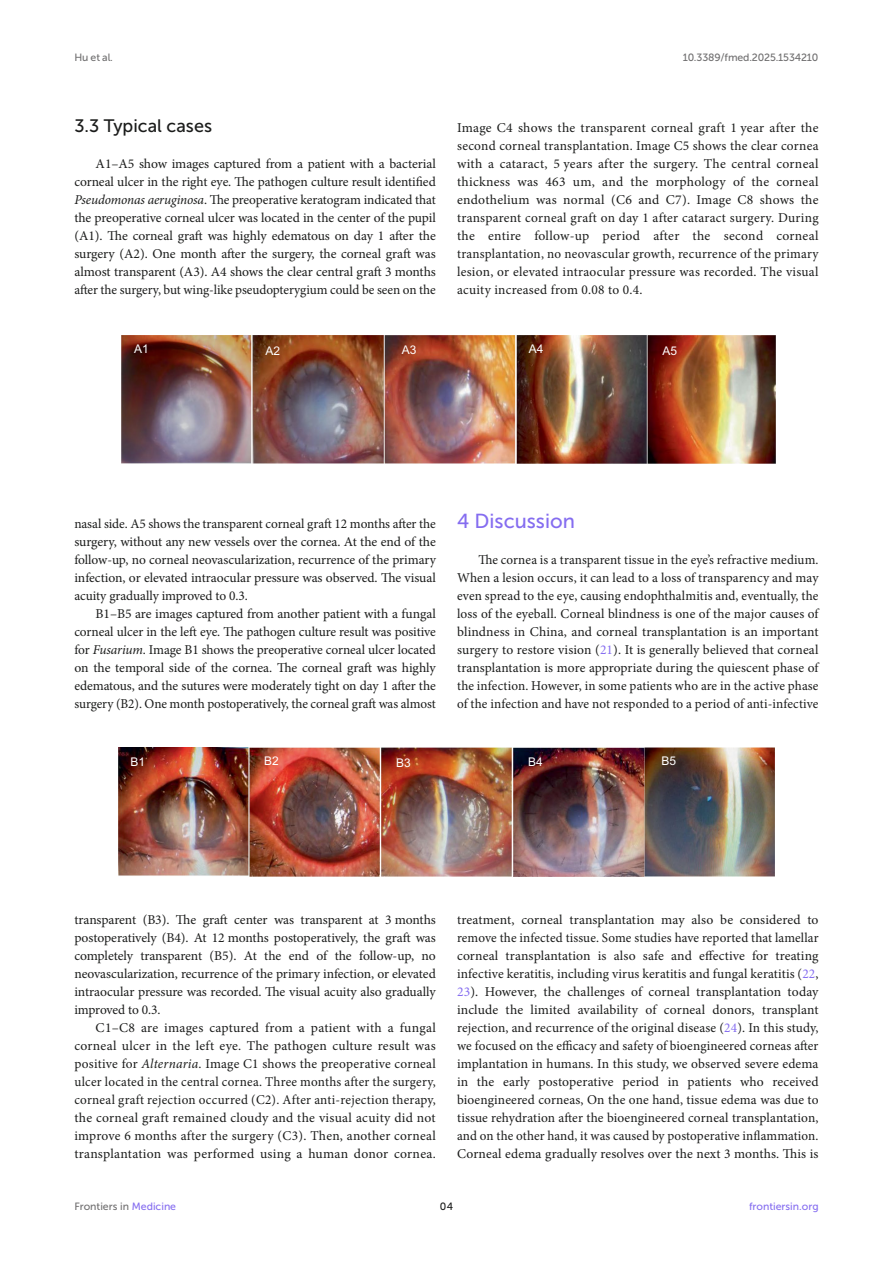
<style>
.page{position:relative;width:893px;height:1263px;background:#fff}
.page>*{position:absolute;margin:0;border:0;box-sizing:border-box;transform-origin:0 0}
.HEAD_1{font:20.25px "Museo Sans 500";color:#856df0}
.HEAD_2{font:18px "Museo Sans 500";color:#1b1c1b}
.TEXT_FLUSH{font:13.5px/18px "Minion Pro";color:#1b1c1b;text-align:justify}
.TEXT{font:13.5px/18px "Minion Pro";letter-spacing:.01em;color:#1b1c1b;text-align:justify}
.t1{font:12px "Arial";color:#fff}
.t2{font:10.5px "Museo Sans 500";letter-spacing:-.015em;color:#706f70}
.t3{font:10.5px "Museo Sans 500";color:#856df0}
.t4{font:10.5px "Museo Sans 500";color:#1b1c1b}
.s1{font-style:italic}
.s2{color:#856df0}
</style>
<div class="page">
<img style="left:119px;top:748px;width:655px;height:128px">
<img style="left:122px;top:335px;width:653px;height:128px">
<p class="t2" style="left:74px;top:51px;width:40px">Hu et al.</p>
<p class="t2" style="left:683px;top:51px;width:137px">10.3389/fmed.2025.1534210</p>
<p class="HEAD_2" style="left:74px;top:116px;width:139px">3.3 Typical cases</p>
<p class="TEXT_FLUSH" style="left:74px;top:155px;width:363px;text-indent:21px">A1–A5 show images captured from a patient with a bacterial corneal ulcer in the right eye. The pathogen culture result identified <span class="s1">Pseudomonas aeruginosa</span>. The preoperative keratogram indicated that the preoperative corneal ulcer was located in the center of the pupil (A1). The corneal graft was highly edematous on day 1 after the surgery (A2). One month after the surgery, the corneal graft was almost transparent (A3). A4 shows the clear central graft 3 months after the surgery, but wing-like pseudopterygium could be seen on the</p>
<p class="TEXT_FLUSH" style="left:457px;top:119px;width:363px">Image C4 shows the transparent corneal graft 1 year after the second corneal transplantation. Image C5 shows the clear cornea with a cataract, 5 years after the surgery. The central corneal thickness was 463 um, and the morphology of the corneal endothelium was normal (C6 and C7). Image C8 shows the transparent corneal graft on day 1 after cataract surgery. During the entire follow-up period after the second corneal transplantation, no neovascular growth, recurrence of the primary lesion, or elevated intraocular pressure was recorded. The visual acuity increased from 0.08 to 0.4.</p>
<p class="t1" style="left:134px;top:341px;width:16px">A1</p>
<p class="t1" style="left:266px;top:343px;width:16px">A2</p>
<p class="t1" style="left:402px;top:342px;width:16px">A3</p>
<p class="t1" style="left:529px;top:341px;width:16px">A4</p>
<p class="t1" style="left:662px;top:343px;width:16px">A5</p>
<p class="TEXT_FLUSH" style="left:74px;top:515px;width:363px">nasal side. A5 shows the transparent corneal graft 12 months after the surgery, without any new vessels over the cornea. At the end of the follow-up, no corneal neovascularization, recurrence of the primary infection, or elevated intraocular pressure was observed. The visual acuity gradually improved to 0.3.</p>
<p class="TEXT_FLUSH" style="left:74px;top:605px;width:363px;text-indent:21px">B1–B5 are images captured from another patient with a fungal corneal ulcer in the left eye. The pathogen culture result was positive for <span class="s1">Fusarium</span>. Image B1 shows the preoperative corneal ulcer located on the temporal side of the cornea. The corneal graft was highly edematous, and the sutures were moderately tight on day 1 after the surgery (B2). One month postoperatively, the corneal graft was almost</p>
<p class="HEAD_1" style="left:457px;top:510px;width:119px">4 Discussion</p>
<p class="TEXT" style="left:457px;top:551px;width:363px;text-indent:21px">The cornea is a transparent tissue in the eye’s refractive medium.<br>When a lesion occurs, it can lead to a loss of transparency and may even spread to the eye, causing endophthalmitis and, eventually, the loss of the eyeball. Corneal blindness is one of the major causes of blindness in China, and corneal transplantation is an important surgery to restore vision (<span class="s2">21</span>). It is generally believed that corneal transplantation is more appropriate during the quiescent phase of the infection. However, in some patients who are in the active phase of the infection and have not responded to a period of anti-infective</p>
<p class="t1" style="left:131px;top:754px;width:16px">B1</p>
<p class="t1" style="left:264px;top:753px;width:16px">B2</p>
<p class="t1" style="left:396px;top:755px;width:16px">B3</p>
<p class="t1" style="left:528px;top:754px;width:16px">B4</p>
<p class="t1" style="left:661px;top:753px;width:16px">B5</p>
<p class="TEXT_FLUSH" style="left:74px;top:911px;width:363px">transparent (B3). The graft center was transparent at 3 months postoperatively (B4). At 12 months postoperatively, the graft was completely transparent (B5). At the end of the follow-up, no neovascularization, recurrence of the primary infection, or elevated intraocular pressure was recorded. The visual acuity also gradually improved to 0.3.</p>
<p class="TEXT_FLUSH" style="left:74px;top:1019px;width:363px;text-indent:21px">C1–C8 are images captured from a patient with a fungal corneal ulcer in the left eye. The pathogen culture result was positive for <span class="s1">Alternaria</span>. Image C1 shows the preoperative corneal ulcer located in the central cornea. Three months after the surgery, corneal graft rejection occurred (C2). After anti-rejection therapy, the corneal graft remained cloudy and the visual acuity did not improve 6 months after the surgery (C3). Then, another corneal transplantation was performed using a human donor cornea.</p>
<p class="TEXT" style="left:457px;top:911px;width:363px">treatment, corneal transplantation may also be considered to remove the infected tissue. Some studies have reported that lamellar corneal transplantation is also safe and effective for treating infective keratitis, including virus keratitis and fungal keratitis (<span class="s2">22</span>, <span class="s2">23</span>). However, the challenges of corneal transplantation today include the limited availability of corneal donors, transplant rejection, and recurrence of the original disease (<span class="s2">24</span>). In this study, we focused on the efficacy and safety of bioengineered corneas after implantation in humans. In this study, we observed severe edema in the early postoperative period in patients who received bioengineered corneas, On the one hand, tissue edema was due to tissue rehydration after the bioengineered corneal transplantation, and on the other hand, it was caused by postoperative inflammation.<br>Corneal edema gradually resolves over the next 3 months. This is</p>
<p class="t2" style="left:74px;top:1200px;width:103px">Frontiers in <span class="s2">Medicine</span></p>
<p class="t4" style="left:440px;top:1200px;width:15px">04</p>
<p class="t3" style="left:749px;top:1200px;width:71px">frontiersin.org</p>
</div>
